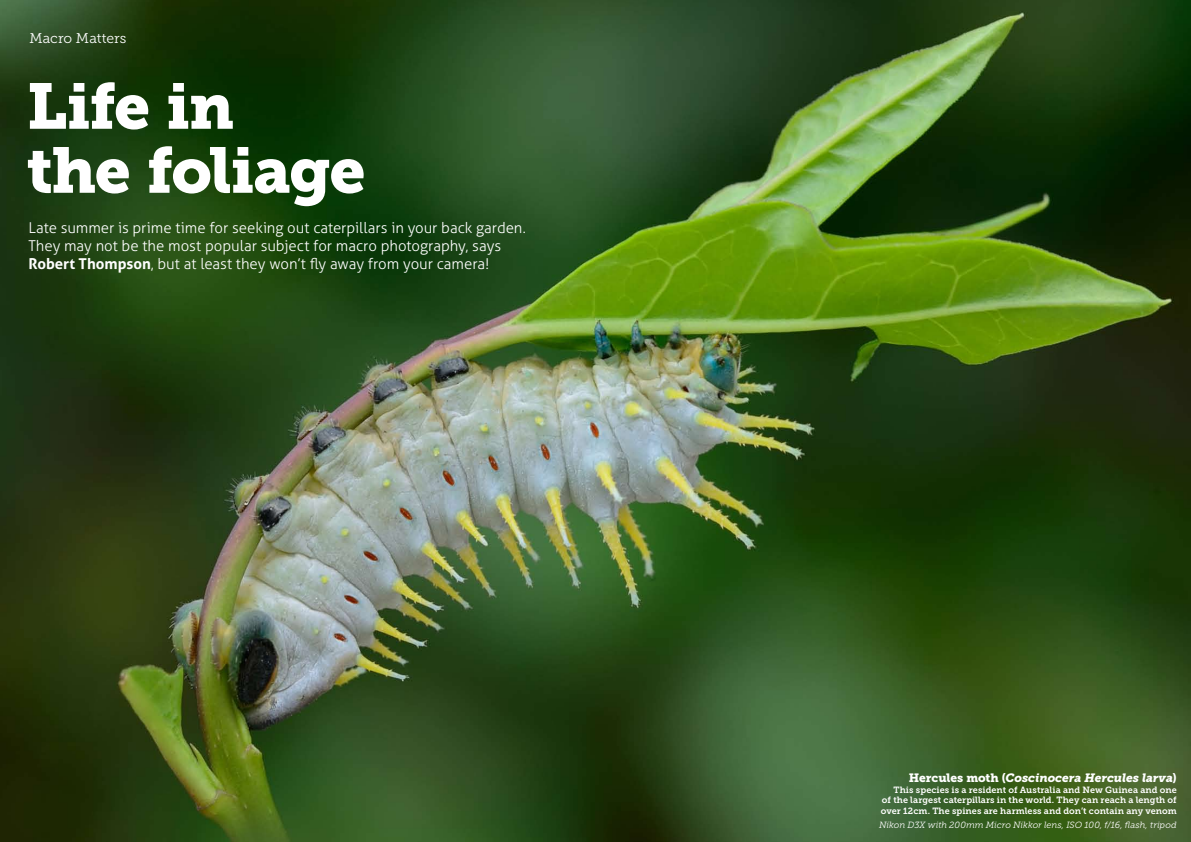
<style>
.page{position:relative;width:1191px;height:842px;background:#fff}
.page>*{position:absolute;margin:0;border:0;box-sizing:border-box;transform-origin:0 0}
.t1{font:64px/64px "Museo Slab 900";letter-spacing:-.02em;color:#fff}
.t2{font:300 15px/18px "Aller";letter-spacing:-.005em;color:#fff}
.t3{font:14px "Museo Slab 300";letter-spacing:.005em;color:#fff}
.t4{font:italic 12px "Museo Slab 900";letter-spacing:-.005em;color:#fff}
.t5{font:9px/10.8px "Museo Slab 700";letter-spacing:.005em;color:#fff;text-align:justify}
.t6{font:italic 9px "Museo Slab 300";color:#fff}
.s1{font-weight:700}
.s2{font-style:normal}
</style>
<div class="page">
<img style="left:0;top:0;width:1191px;height:842px">
<p class="t3" style="left:29px;top:30px;width:98px">Macro Matters</p>
<h1 class="t1" style="left:27px;top:75px;width:340px">Life in<br>the foliage</h1>
<p class="t2" style="left:28px;top:219px;width:499px">Late summer is prime time for seeking out caterpillars in your back garden.<br>They may not be the most popular subject for macro photography, says<br><span class="s1">Robert Thompson</span>, but at least they won’t fly away from your camera!</p>
<p class="t4" style="left:909px;top:771px;width:269px"><span class="s2">Hercules moth (</span>Coscinocera Hercules larva<span class="s2">)</span></p>
<p class="t5" style="left:880px;top:784px;width:297px;text-indent:13px">This species is a resident of Australia and New Guinea and one of the largest caterpillars in the world. They can reach a length of over 12cm. The spines are harmless and don’t contain any venom</p>
<p class="t6" style="left:879px;top:820px;width:299px">Nikon D3X with 200mm Micro Nikkor lens, ISO 100, f/16, flash, tripod</p>
</div>
